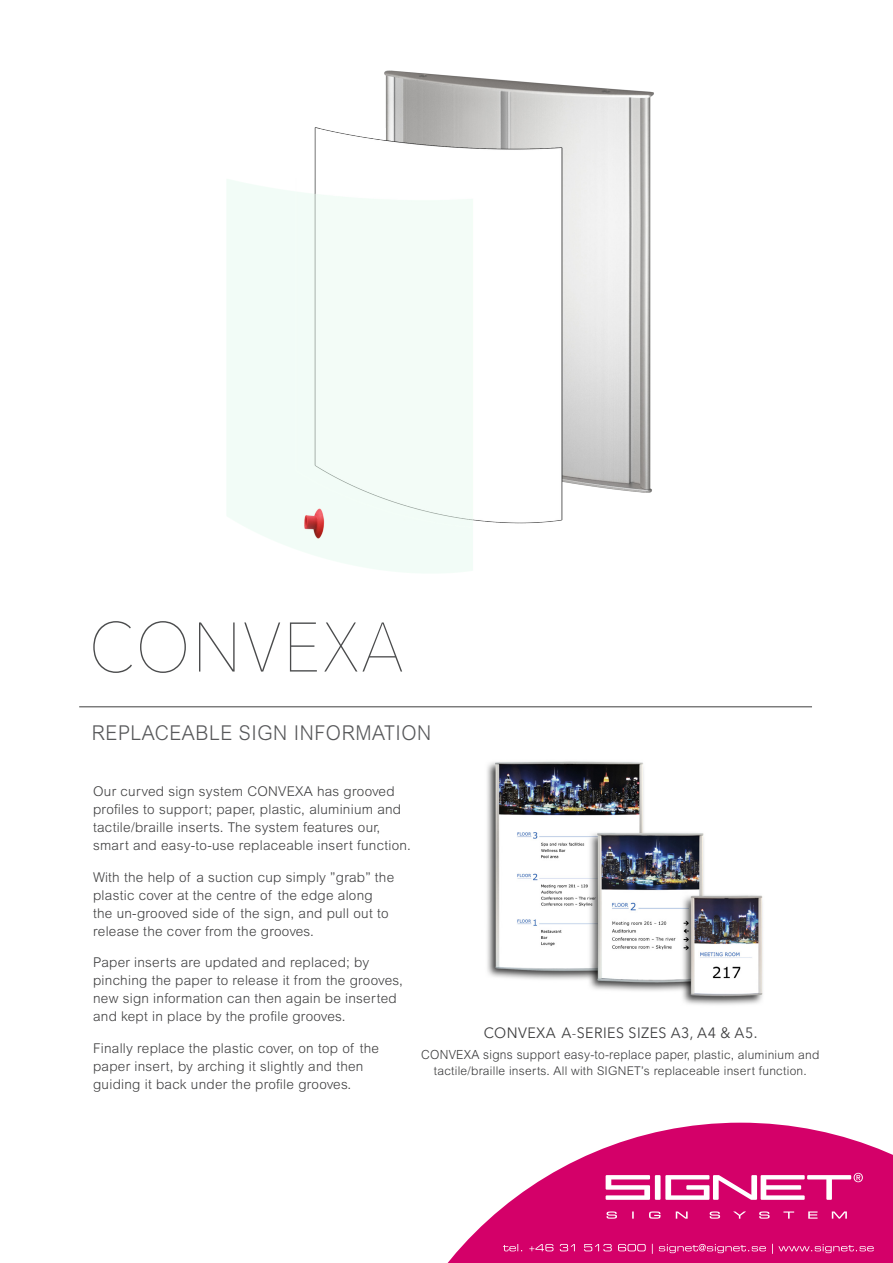
<style>
.page{position:relative;width:893px;height:1263px;background:#fff}
.page>*{position:absolute;margin:0;border:0;box-sizing:border-box;transform-origin:0 0}
.t1{font:200 69.3px "Avenir Next";letter-spacing:.03em;color:#4b4c4d;scale:.91 1}
.t2{font:300 20.4px "Arial MT Std";letter-spacing:.03em;color:#57585a;scale:.95 1}
.t3{font:15px "Avenir Next";letter-spacing:.03em;color:#3e3e3f;scale:.95 1}
.t4{font:300 13.5px/18px "Arial MT Std";letter-spacing:.02em;color:#3e3e3f}
.t5{font:300 12.6px "Arial MT Std";letter-spacing:.02em;color:#383839;scale:.95 1}
.t6{font:300 12px "Arial MT Std";letter-spacing:.02em;color:#383839}
.s1{font-size:12px}
</style>
<div class="page">
<svg style="left:447px;top:1123px;width:446px;height:140px;fill:#d40069"></svg>
<svg style="left:503px;top:1244px;width:371px;height:10px;background:#db2c83"></svg>
<svg style="left:606px;top:1173px;width:257px;height:46px"></svg>
<img style="left:487px;top:761px;width:276px;height:244px">
<hr style="left:79px;top:706px;width:733px;height:1px;background:#3e3e3f">
<img style="left:227px;top:70px;width:427px;height:503px">
<p class="t1" style="left:89px;top:589px;width:347px">CONVEXA</p>
<p class="t2" style="left:92px;top:721px;width:359px">REPLACEABLE SIGN INFORMATION</p>
<p class="t4" style="left:93px;top:782px;width:319px">Our curved sign system CONVEXA has grooved profiles to support; paper, plastic, aluminium and tactile/braille inserts. The system features our, smart and easy-to-use replaceable insert function.</p>
<p class="t4" style="left:93px;top:868px;width:303px">With the help of a suction cup simply ”grab” the plastic cover at the centre of the edge along the un-grooved side of the sign, and pull out to release the cover from the grooves.</p>
<p class="t4" style="left:93px;top:953px;width:311px">Paper inserts are updated and replaced; by pinching the paper to release it from the grooves, new sign information can then again be inserted and kept in place by the profile grooves.</p>
<p class="t4" style="left:93px;top:1039px;width:287px">Finally replace the plastic cover, on top of the paper insert, by arching it slightly and then guiding it back under the profile grooves.</p>
<p class="t3" style="left:484px;top:1020px;width:290px">CONVEXA A-SERIES SIZES A3, A4 &amp; A5.</p>
<p class="t5" style="left:421px;top:1048px;width:421px">CONVEXA signs support easy-to-replace paper, <span class="s1">plastic, aluminium and</span></p>
<p class="t6" style="left:434px;top:1064px;width:374px">tactile/braille inserts. All with SIGNET’s replaceable insert function.</p>
</div>
